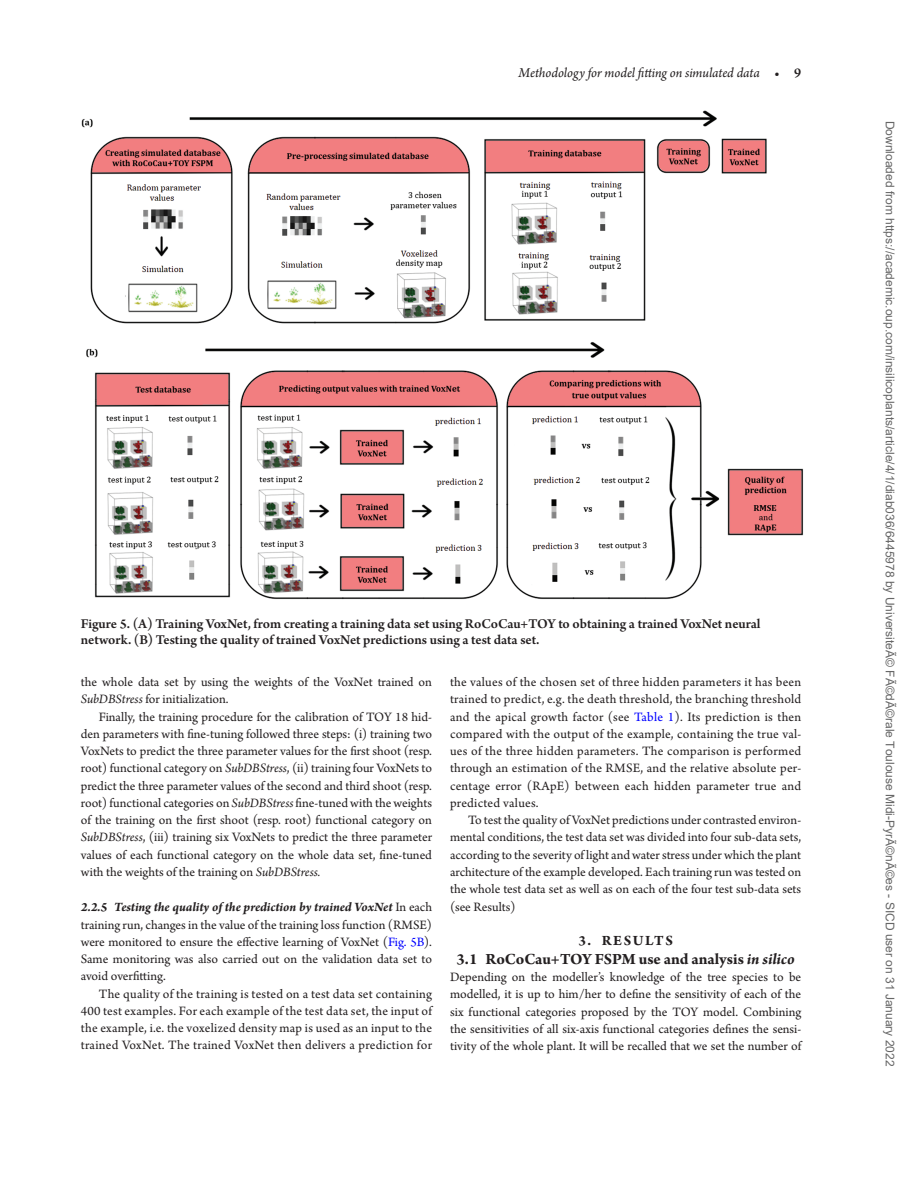
<style>
.page{position:relative;width:919px;height:1187px;background:#fff}
.page>*{position:absolute;margin:0;border:0;box-sizing:border-box;transform-origin:0 0}
.HeadB_HeadA{font:700 16.5px "Arno Pro";letter-spacing:-.005em;color:#231f20}
.HeadA{font:700 15px "Arno Pro";letter-spacing:.11em;color:#231f20}
.FigCapt{font:600 14.25px/16.5px "Arno Pro";letter-spacing:-.005em;color:#231f20}
.t1{font:italic 14.25px "Arno Pro";letter-spacing:-.005em;color:#231f20}
.TextInd{font:13.5px/17.2px "Arno Pro";color:#231f20;text-align:justify}
.Text{font:13.5px/17.2px "Arno Pro";color:#231f20;text-align:justify}
.HeadC{font:13.5px/17.2px "Arno Pro";color:#231f20;text-align:justify}
.t2{font:12px "Arial";color:#666}
.s1{font-weight:600;font-style:normal}
.s2{font-style:italic}
.s3{font-weight:700;font-style:italic}
.s4{color:#00f}
</style>
<div class="page">
<img style="left:81px;top:110px;width:722px;height:490px">
<p class="t1" style="left:518px;top:64px;width:284px">Methodology for model fitting on simulated data <span class="s1">• 9</span></p>
<p class="FigCapt" style="left:81px;top:616px;width:681px">Figure 5. (A) Training VoxNet, from creating a training data set using RoCoCau+TOY to obtaining a trained VoxNet neural network. (B) Testing the quality of trained VoxNet predictions using a test data set.</p>
<p class="TextInd" style="left:81px;top:674px;width:353px">the whole data set by using the weights of the VoxNet trained on<br><span class="s2">SubDBStress</span> for initialization.</p>
<p class="TextInd" style="left:81px;top:708px;width:353px;text-indent:18px">Finally, the training procedure for the calibration of TOY 18 hid&shy;den parameters with fine-tuning followed three steps: (i) training two VoxNets to predict the three parameter values for the first shoot (resp. root) functional category on <span class="s2">SubDBStress</span>, (ii) training four VoxNets to predict the three parameter values of the second and third shoot (resp. root) functional categories on <span class="s2">SubDBStress</span> fine-tuned with the weights of the training on the first shoot (resp. root) functional category on <span class="s2">SubDBStress</span>, (iii) training six VoxNets to predict the three parameter values of each functional category on the whole data set, fine-tuned with the weights of the training on <span class="s2">SubDBStress.</span></p>
<h4 class="HeadC" style="left:81px;top:899px;width:353px"><span class="s3">2.2.5 Testing the quality of the prediction by trained VoxNet</span> In each training run, changes in the value of the training loss function (RMSE) were monitored to ensure the effective learning of VoxNet (<span class="s4">Fig. 5B</span>).<br>Same monitoring was also carried out on the validation data set to avoid overfitting.</h4>
<p class="TextInd" style="left:81px;top:985px;width:353px;text-indent:18px">The quality of the training is tested on a test data set containing 400 test examples. For each example of the test data set, the input of the example, i.e. the voxelized density map is used as an input to the trained VoxNet. The trained VoxNet then delivers a prediction for</p>
<p class="TextInd" style="left:450px;top:674px;width:353px">the values of the chosen set of three hidden parameters it has been trained to predict, e.g. the death threshold, the branching threshold and the apical growth factor (see <span class="s4">Table 1</span>). Its prediction is then compared with the output of the example, containing the true val&shy;ues of the three hidden parameters. The comparison is performed through an estimation of the RMSE, and the relative absolute per&shy;centage error (RApE) between each hidden parameter true and predicted values.</p>
<p class="TextInd" style="left:450px;top:812px;width:353px;text-indent:18px">To test the quality of VoxNet predictions under contrasted environ&shy;mental conditions, the test data set was divided into four sub-data sets, according to the severity of light and water stress under which the plant architecture of the example developed. Each training run was tested on the whole test data set as well as on each of the four test sub-data sets (see Results)</p>
<h2 class="HeadA" style="left:578px;top:931px;width:96px">3. RESULTS</h2>
<h3 class="HeadB_HeadA" style="left:456px;top:949px;width:339px">3.1 RoCoCau+TOY FSPM use and analysis <span class="s2">in silico</span></h3>
<p class="Text" style="left:450px;top:969px;width:353px">Depending on the modeller’s knowledge of the tree species to be modelled, it is up to him/her to define the sensitivity of each of the six functional categories proposed by the TOY model. Combining the sensitivities of all six-axis functional categories defines the sensi&shy;tivity of the whole plant. It will be recalled that we set the number of</p>
<p class="t2" style="left:894px;top:120px;width:947px;rotate:90deg">Downloaded from https://academic.oup.com/insilicoplants/article/4/1/diab036/6445978 by UniversiteÃ© FÃ©dÃ©rale Toulouse Midi-PyrÃ©nÃ©es - SICD user on 31 January 2022</p>
</div>
